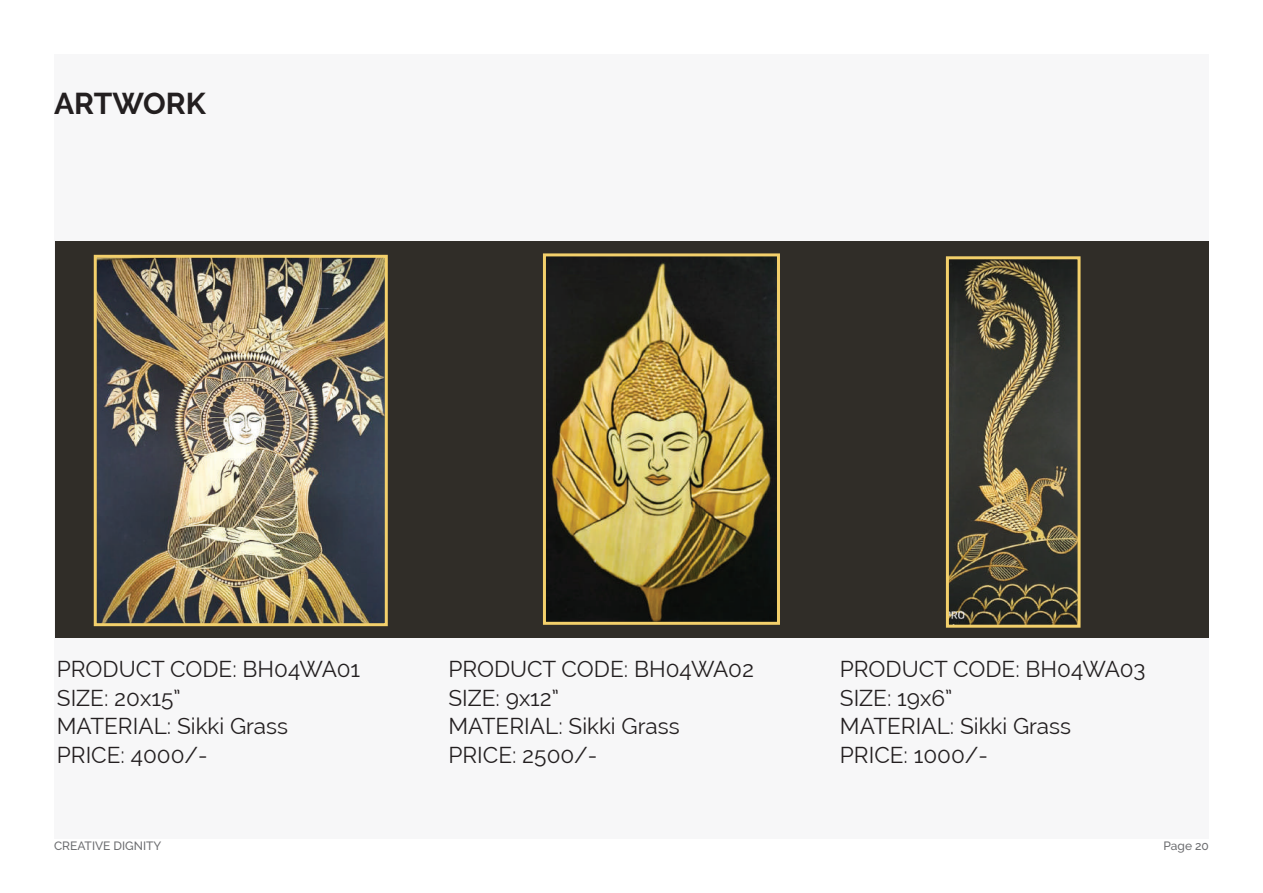
<style>
.page{position:relative;width:1263px;height:893px;background:#fff}
.page>*{position:absolute;margin:0;border:0;box-sizing:border-box;transform-origin:0 0}
.t1{font:700 30px "Raleway";color:#231f20}
.t2{font:22.5px/28.5px "Raleway";color:#231f20}
.t3{font:500 12px "Raleway";color:#6c6d70}
</style>
<div class="page">
<div style="left:54px;top:54px;width:1155px;height:785px;background:#f7f7f8"></div>
<div style="left:55px;top:241px;width:1153px;height:396px;background:#302d28"></div>
<img style="left:950px;top:260px;width:126px;height:364px">
<div style="left:946px;top:256px;width:134px;height:372px;border:3px solid #f3d06b"></div>
<img style="left:98px;top:259px;width:286px;height:363px">
<div style="left:94px;top:255px;width:294px;height:371px;border:3px solid #f3d06b"></div>
<img style="left:547px;top:257px;width:229px;height:364px">
<div style="left:543px;top:253px;width:237px;height:372px;border:3px solid #f3d06b"></div>
<h1 class="t1" style="left:54px;top:87px;width:153px">ARTWORK</h1>
<p class="t2" style="left:57px;top:655px;width:305px">PRODUCT CODE: BH04WA01<br>SIZE: 20x15”<br>MATERIAL: Sikki Grass<br>PRICE: ₹4000/-</p>
<p class="t2" style="left:448px;top:655px;width:307px">PRODUCT CODE: BH04WA02<br>SIZE: 9x12”<br>MATERIAL: Sikki Grass<br>PRICE: ₹2500/-</p>
<p class="t2" style="left:840px;top:655px;width:307px">PRODUCT CODE: BH04WA03<br>SIZE: 19x6”<br>MATERIAL: Sikki Grass<br>PRICE: ₹1000/-</p>
<p class="t3" style="left:54px;top:839px;width:109px">CREATIVE DIGNITY</p>
<p class="t3" style="left:1163px;top:839px;width:47px">Page 20</p>
</div>
